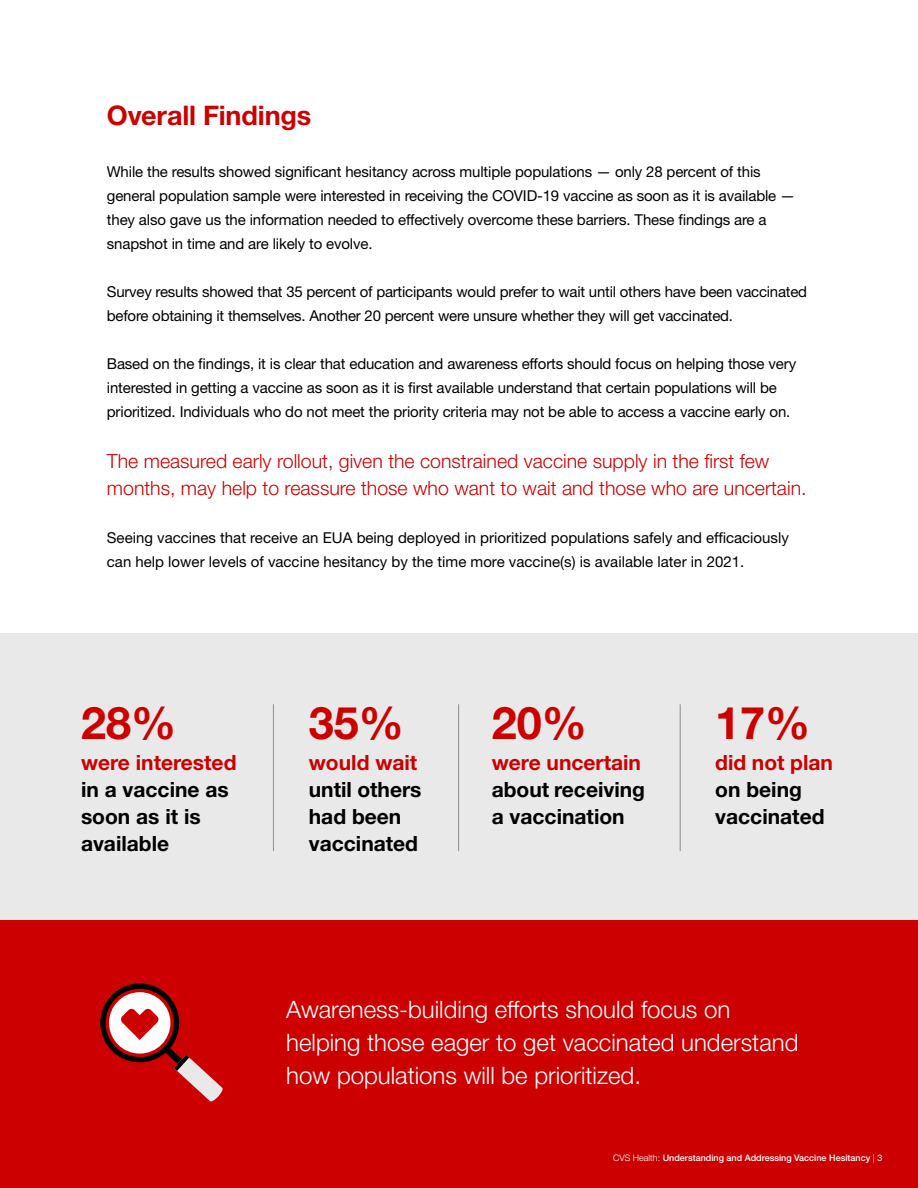
<style>
.page{position:relative;width:918px;height:1188px;background:#fff}
.page>*{position:absolute;margin:0;border:0;box-sizing:border-box;transform-origin:0 0}
.t1{font:700 45px "Helvetica Neue LT Std";color:#c00}
.t2{font:700 27px "Helvetica Neue LT Std";letter-spacing:-.005em;color:#c00}
.t3{font:300 24px/33px "Helvetica Neue LT Std";color:#fff}
.t4{font:700 21px/27px "Helvetica Neue LT Std";color:#000}
.t5{font:700 21px "Helvetica Neue LT Std";color:#c00}
.t6{font:300 19.5px/27px "Helvetica Neue LT Std";color:#c00}
.t7{font:15px/24px "Helvetica Neue LT Std";letter-spacing:-.01em;color:#000}
.t8{font:500 9px "Helvetica Neue LT Std";color:#fff}
.s1{font-weight:300}
.s2{font-weight:400}
</style>
<div class="page">
<div style="left:0;top:633px;width:918px;height:334px;background:#e9e9e9"></div>
<hr style="left:273px;top:704px;width:1px;height:147px;background:#8c8c8c">
<hr style="left:458px;top:704px;width:1px;height:147px;background:#8c8c8c">
<hr style="left:680px;top:704px;width:1px;height:147px;background:#8c8c8c">
<div style="left:0;top:920px;width:918px;height:268px;background:#c00"></div>
<svg style="left:100px;top:983px;width:123px;height:119px"></svg>
<h2 class="t2" style="left:107px;top:99px;width:206px">Overall Findings</h2>
<p class="t7" style="left:107px;top:159px;width:690px">While the results showed significant hesitancy across multiple populations — only 28 percent of this general population sample were interested in receiving the COVID-19 vaccine as soon as it is available — they also gave us the information needed to effectively overcome these barriers. These findings are a snapshot in time and are likely to evolve.</p>
<p class="t7" style="left:107px;top:279px;width:702px">Survey results showed that 35 percent of participants would prefer to wait until others have been vaccinated before obtaining it themselves. Another 20 percent were unsure whether they will get vaccinated.</p>
<p class="t7" style="left:107px;top:351px;width:691px">Based on the findings, it is clear that education and awareness efforts should focus on helping those very interested in getting a vaccine as soon as it is first available understand that certain populations will be prioritized. Individuals who do not meet the priority criteria may not be able to access a vaccine early on.</p>
<h3 class="t6" style="left:107px;top:447px;width:701px">The measured early rollout, given the constrained vaccine supply in the first few months, may help to reassure those who want to wait and those who are uncertain.</h3>
<p class="t7" style="left:107px;top:525px;width:683px">Seeing vaccines that receive an EUA being deployed in prioritized populations safely and efficaciously can help lower levels of vaccine hesitancy by the time more vaccine(s) is available later in 2021.</p>
<h1 class="t1" style="left:81px;top:695px;width:97px">28%</h1>
<h3 class="t5" style="left:81px;top:749px;width:157px">were interested</h3>
<h3 class="t4" style="left:81px;top:775px;width:149px">in a vaccine as soon as it is available</h3>
<h1 class="t1" style="left:309px;top:695px;width:97px">35%</h1>
<h1 class="t1" style="left:492px;top:695px;width:97px">20%</h1>
<h1 class="t1" style="left:715px;top:695px;width:97px">17%</h1>
<h3 class="t5" style="left:309px;top:749px;width:110px">would wait</h3>
<h3 class="t4" style="left:309px;top:775px;width:114px">until others had been vaccinated</h3>
<h3 class="t5" style="left:492px;top:749px;width:151px">were uncertain</h3>
<h3 class="t4" style="left:492px;top:775px;width:155px">about receiving a vaccination</h3>
<h3 class="t5" style="left:715px;top:749px;width:119px">did not plan</h3>
<h3 class="t4" style="left:715px;top:775px;width:111px">on being vaccinated</h3>
<h3 class="t3" style="left:286px;top:992px;width:514px">Awareness-building efforts should focus on helping those eager to get vaccinated understand how populations will be prioritized.</h3>
<p class="t8" style="left:613px;top:1152px;width:271px"><span class="s1">CVS Health:</span> Understanding and Addressing Vaccine Hesitancy <span class="s1">|</span> <span class="s2">3</span></p>
</div>
